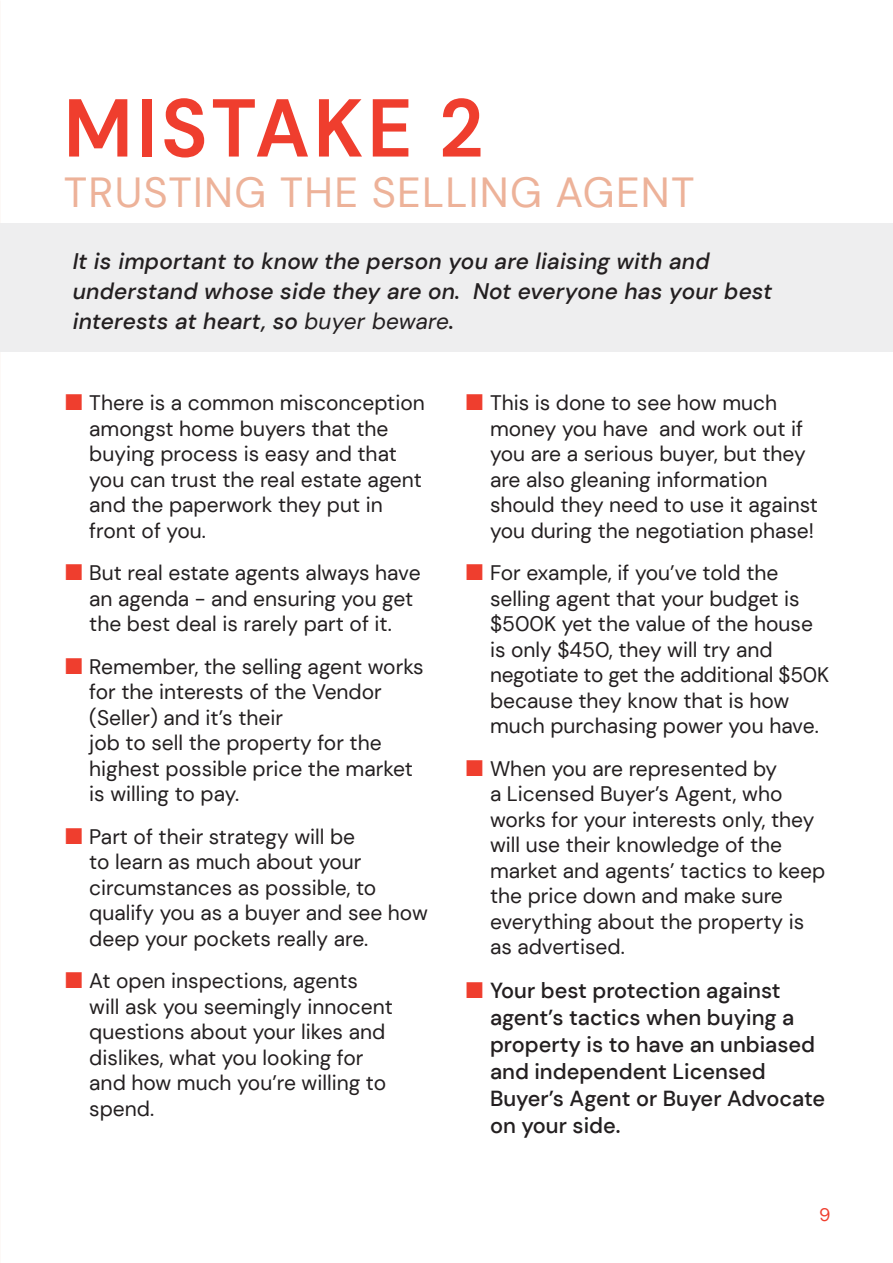
<style>
.page{position:relative;width:893px;height:1263px;background:#fff}
.page>*{position:absolute;margin:0;border:0;box-sizing:border-box;transform-origin:0 0}
.t1{font:700 81.9px "DM Sans";letter-spacing:.05em;color:#ef3e2e;scale:.95 1}
.t2{font:42px "DM Sans";letter-spacing:.03em;color:#edb299}
.t3{font:italic 500 22.5px/30px "DM Sans";letter-spacing:.01em;color:#231f20}
.t4{font:500 21.75px/27px "DM Sans";color:#231f20}
.t5{font:21px/25.5px "DM Sans";color:#231f20}
.t6{font:18px "DM Sans";color:#ef3e2e}
.s1{font-weight:400}
.s2{font-family:"Alright Sans";font-weight:300;font-size:22.5px;color:#ef3e2e}
</style>
<div class="page">
<hr style="left:0;top:1194px;width:1px;height:69px;background:#fdf9f7">
<div style="left:0;top:223px;width:893px;height:128px;background:#eeeeef"></div>
<h1 class="t1" style="left:64px;top:77px;width:443px">MISTAKE 2</h1>
<h2 class="t2" style="left:64px;top:166px;width:632px">TRUSTING THE SELLING AGENT</h2>
<p class="t3" style="left:73px;top:246px;width:701px">It is important to know the person you are liaising with and understand whose side they are on. Not everyone has your best interests at heart, so <span class="s1">buyer beware</span>.</p>
<p class="t5" style="left:89px;top:390px;width:337px;text-indent:-26px"><span class="s2">■</span> There is a common misconception amongst home buyers that the buying process is easy and that you can trust the real estate agent and the paperwork they put in front of you.</p>
<p class="t5" style="left:89px;top:560px;width:333px;text-indent:-26px"><span class="s2">■</span> But real estate agents always have an agenda - and ensuring you get the best deal is rarely part of it.</p>
<p class="t5" style="left:89px;top:654px;width:336px;text-indent:-26px"><span class="s2">■</span> Remember, the selling agent works for the interests of the Vendor (Seller) and it’s their<br>job to sell the property for the highest possible price the market is willing to pay.</p>
<p class="t5" style="left:89px;top:824px;width:340px;text-indent:-26px"><span class="s2">■</span> Part of their strategy will be<br>to learn as much about your circumstances as possible, to qualify you as a buyer and see how deep your pockets really are.</p>
<p class="t5" style="left:89px;top:968px;width:305px;text-indent:-26px"><span class="s2">■</span> At open inspections, agents will ask you seemingly innocent questions about your likes and dislikes, what you looking for and how much you’re willing to spend.</p>
<p class="t5" style="left:490px;top:390px;width:330px;text-indent:-26px"><span class="s2">■</span> This is done to see how much money you have and work out if you are a serious buyer, but they are also gleaning information should they need to use it against you during the negotiation phase!</p>
<p class="t5" style="left:490px;top:560px;width:341px;text-indent:-26px"><span class="s2">■</span> For example, if you’ve told the selling agent that your budget is $500K yet the value of the house is only $450, they will try and negotiate to get the additional $50K because they know that is how much purchasing power you have.</p>
<p class="t5" style="left:490px;top:756px;width:337px;text-indent:-26px"><span class="s2">■</span> When you are represented by<br>a Licensed Buyer’s Agent, who works for your interests only, they will use their knowledge of the market and agents’ tactics to keep the price down and make sure everything about the property is as advertised.</p>
<p class="t4" style="left:490px;top:977px;width:337px;text-indent:-26px"><span class="s2">■</span> Your best protection against agent’s tactics when buying a property is to have an unbiased and independent Licensed<br>Buyer’s Agent or Buyer Advocate on your side.</p>
<p class="t6" style="left:819px;top:1204px;width:13px">9</p>
</div>
